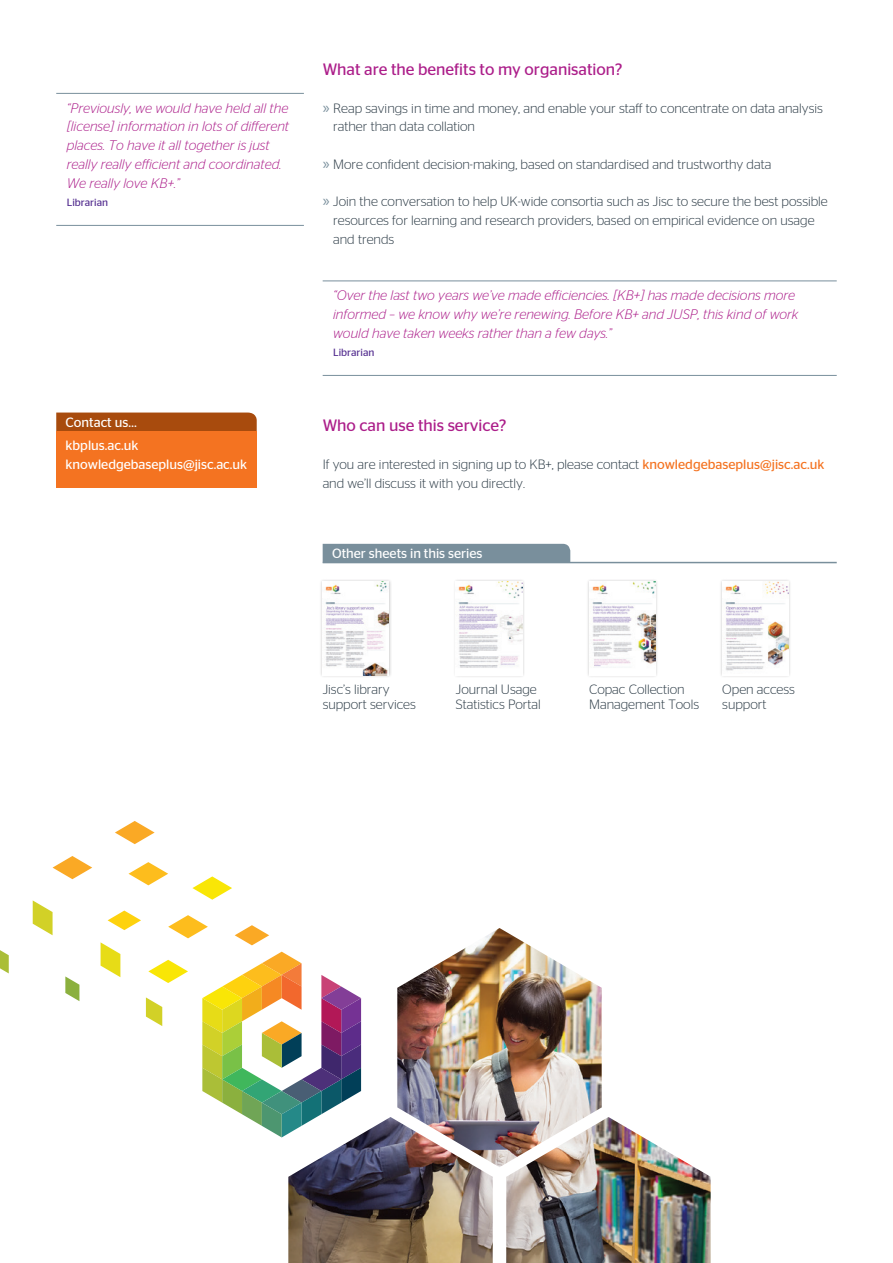
<style>
.page{position:relative;width:893px;height:1263px;background:#fff}
.page>*{position:absolute;margin:0;border:0;box-sizing:border-box;transform-origin:0 0}
.t1{font:16.5px "Stag Sans";color:#ac1e8a}
.t2{font:italic 300 13.8px/18.8px "Stag Sans";color:#ac1e8a}
.t3{font:300 13.5px/15px "Stag Sans";color:#2b3a45}
.t4{font:13.5px/23.2px "Stag Sans";color:#fff}
.t5{font:10.5px "Stag Sans";color:#532d8f}
.s1{font-family:"Myriad Pro";font-weight:400;font-size:16.5px;color:#798f9c}
.s2{font-weight:400;color:#f47321}
</style>
<div class="page">
<div style="left:719px;top:578px;width:72px;height:100px;background:#231f20;opacity:.25"></div>
<img style="left:722px;top:581px;width:67px;height:94px">
<div style="left:586px;top:578px;width:72px;height:100px;background:#231f20;opacity:.25"></div>
<img style="left:589px;top:581px;width:66px;height:94px">
<div style="left:453px;top:578px;width:72px;height:100px;background:#231f20;opacity:.25"></div>
<img style="left:458px;top:581px;width:64px;height:87px">
<div style="left:320px;top:578px;width:72px;height:100px;background:#231f20;opacity:.25"></div>
<img style="left:323px;top:581px;width:66px;height:94px">
<div style="left:56px;top:413px;width:201px;height:18px;background:#a84b0d"></div>
<div style="left:56px;top:431px;width:201px;height:57px;background:#f47321"></div>
<hr style="left:323px;top:562px;width:514px;height:1px;background:#798f9c">
<div style="left:323px;top:544px;width:247px;height:18px;background:#798f9c"></div>
<hr style="left:56px;top:93px;width:248px;height:1px;background:#798f9c">
<hr style="left:56px;top:225px;width:248px;height:1px;background:#798f9c">
<hr style="left:323px;top:281px;width:514px;height:1px;background:#798f9c">
<hr style="left:323px;top:375px;width:514px;height:1px;background:#798f9c">
<img style="left:288px;top:928px;width:423px;height:335px">
<svg style="left:115px;top:821px;width:40px;height:23px"></svg>
<svg style="left:53px;top:856px;width:39px;height:23px"></svg>
<svg style="left:235px;top:925px;width:34px;height:20px"></svg>
<svg style="left:101px;top:942px;width:19px;height:35px"></svg>
<svg style="left:146px;top:997px;width:16px;height:29px"></svg>
<svg style="left:33px;top:900px;width:20px;height:35px"></svg>
<svg style="left:0;top:950px;width:9px;height:23px"></svg>
<svg style="left:65px;top:976px;width:14px;height:25px"></svg>
<svg style="left:129px;top:862px;width:39px;height:23px"></svg>
<svg style="left:168px;top:915px;width:40px;height:23px"></svg>
<svg style="left:108px;top:910px;width:33px;height:20px"></svg>
<svg style="left:192px;top:876px;width:40px;height:24px"></svg>
<svg style="left:148px;top:960px;width:40px;height:23px"></svg>
<svg style="left:202px;top:952px;width:159px;height:185px"></svg>
<p class="t2" style="left:67px;top:98px;width:224px">“Previously, we would have held all the [license] information in lots of different places. To have it all together is just really really efficient and coordinated.<br>We really love KB+.”</p>
<p class="t5" style="left:67px;top:197px;width:43px">Librarian</p>
<p class="t4" style="left:66px;top:410px;width:74px">Contact us… kbplus.ac.uk</p>
<p class="t4" style="left:66px;top:452px;width:183px">knowledgebaseplus@jisc.ac.uk</p>
<p class="t1" style="left:323px;top:60px;width:301px">What are the benefits to my organisation?</p>
<p class="t3" style="left:333px;top:98px;width:491px;line-height:18.8px;text-indent:-10px"><span class="s1">»</span> Reap savings in time and money, and enable your staff to concentrate on data analysis rather than data collation</p>
<p class="t3" style="left:323px;top:156px;width:450px"><span class="s1">»</span> More confident decision-making, based on standardised and trustworthy data</p>
<p class="t3" style="left:333px;top:192px;width:496px;line-height:18.8px;text-indent:-11px"><span class="s1">»</span> Join the conversation to help UK-wide consortia such as Jisc to secure the best possible resources for learning and research providers, based on empirical evidence on usage and trends</p>
<p class="t2" style="left:333px;top:286px;width:467px">“Over the last two years we’ve made efficiencies. [KB+] has made decisions more informed – we know why we’re renewing. Before KB+ and JUSP, this kind of work would have taken weeks rather than a few days.”</p>
<p class="t5" style="left:333px;top:347px;width:43px">Librarian</p>
<p class="t1" style="left:323px;top:416px;width:185px">Who can use this service?</p>
<p class="t3" style="left:323px;top:454px;width:503px;line-height:18.8px">If you are interested in signing up to KB+, please contact <span class="s2">knowledgebaseplus@jisc.ac.uk </span>and we’ll discuss it with you directly.</p>
<p class="t4" style="left:332px;top:542px;width:152px">Other sheets in this series</p>
<p class="t3" style="left:323px;top:681px;width:95px">Jisc’s library support services</p>
<p class="t3" style="left:456px;top:681px;width:87px">Journal Usage<br>Statistics Portal</p>
<p class="t3" style="left:589px;top:681px;width:112px">Copac Collection<br>Management Tools</p>
<p class="t3" style="left:722px;top:681px;width:74px">Open access support</p>
</div>
